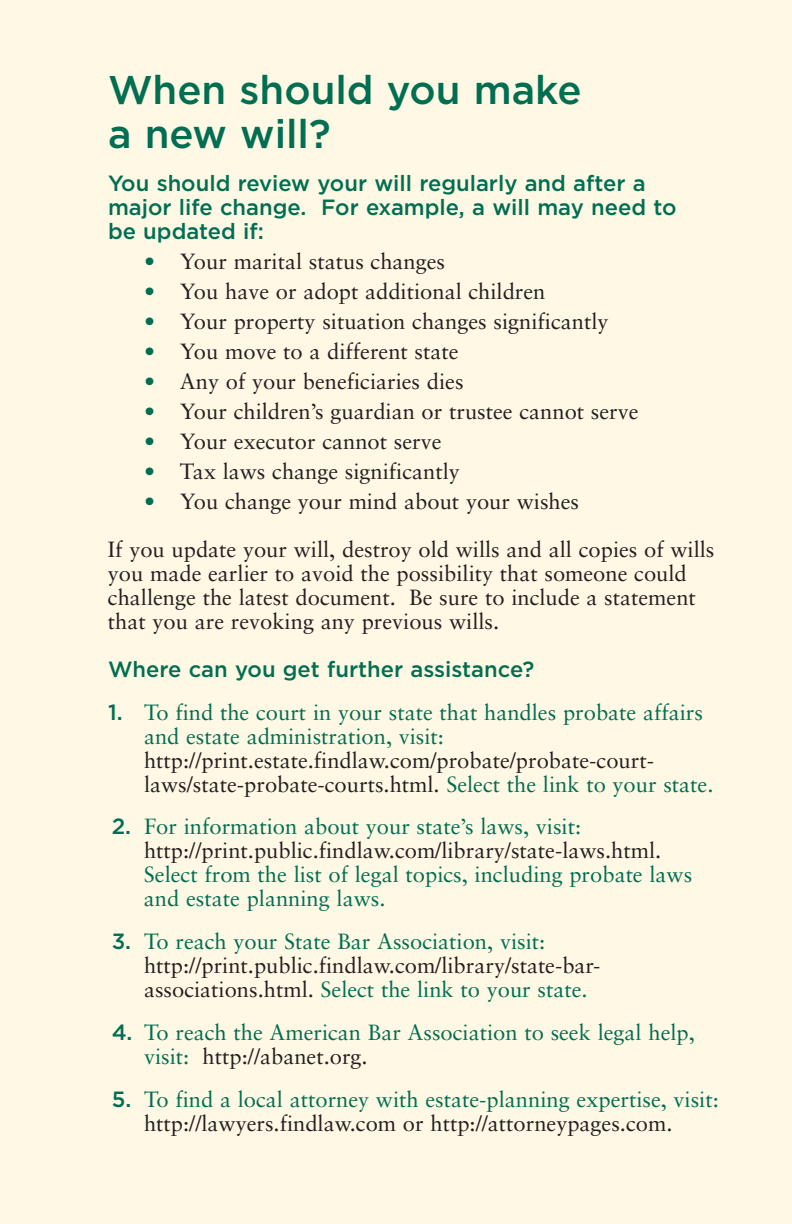
<style>
.page{position:relative;width:792px;height:1224px;background:#fef8e4}
.page>*{position:absolute;margin:0;border:0;box-sizing:border-box;transform-origin:0 0}
.t1{font:500 40px/44px "Gotham";color:#006e51}
.t2{font:22px/24px "Sabon";color:#231f20}
.t3{font:22px/24px "Sabon";color:#006e51}
.t4{font:500 22px/24px "Gotham";color:#006e51}
.s1{color:#006e51}
.s2{font-family:"Gotham";font-weight:500}
.s3{font-family:"Gotham";font-weight:500;color:#006e51}
.s4{color:#231f20}
</style>
<div class="page">
<h1 class="t1" style="left:108px;top:68px;width:475px">When should you make a new will?</h1>
<p class="t4" style="left:108px;top:171px;width:570px">You should review your will regularly and after a major life change. For example, a will may need to be updated if:</p>
<p class="t2" style="left:144px;top:251px;width:303px"><span class="s1">•</span> Your marital status changes</p>
<p class="t2" style="left:144px;top:281px;width:403px"><span class="s1">•</span> You have or adopt additional children</p>
<p class="t2" style="left:144px;top:311px;width:466px"><span class="s1">•</span> Your property situation changes significantly</p>
<p class="t2" style="left:144px;top:341px;width:316px"><span class="s1">•</span> You move to a different state</p>
<p class="t2" style="left:144px;top:371px;width:321px"><span class="s1">•</span> Any of your beneficiaries dies</p>
<p class="t2" style="left:144px;top:401px;width:496px"><span class="s1">•</span> Your children’s guardian or trustee cannot serve</p>
<p class="t2" style="left:144px;top:431px;width:299px"><span class="s1">•</span> Your executor cannot serve</p>
<p class="t2" style="left:144px;top:461px;width:317px"><span class="s1">•</span> Tax laws change significantly</p>
<p class="t2" style="left:108px;top:479px;width:608px;line-height:48px;text-indent:36px"><span class="s1">•</span> You change your mind about your wishes<br>If you update your will, destroy old wills and all copies of wills</p>
<p class="t2" style="left:108px;top:563px;width:589px">you made earlier to avoid the possibility that someone could challenge the latest document. Be sure to include a statement that you are revoking any previous wills.</p>
<p class="t4" style="left:108px;top:657px;width:428px">Where can you get further assistance?</p>
<p class="t3" style="left:144px;top:702px;width:560px;text-indent:-36px"><span class="s2">1.</span> To find the court in your state that handles probate affairs and estate administration, visit:</p>
<p class="t2" style="left:144px;top:750px;width:571px">http://print.estate.findlaw.com/probate/probate-court&shy;laws/state-probate-courts.html. <span class="s1">Select the link to your state.</span></p>
<p class="t2" style="left:144px;top:817px;width:519px;text-indent:-32px"><span class="s3">2.</span> <span class="s1">For information about your state’s laws, visit: </span>http://print.public.findlaw.com/library/state-laws.html.</p>
<p class="t3" style="left:144px;top:865px;width:550px">Select from the list of legal topics, including probate laws and estate planning laws.</p>
<p class="t2" style="left:144px;top:931px;width:458px;text-indent:-32px"><span class="s3">3.</span> <span class="s1">To reach your State Bar Association, visit: </span>http://print.public.findlaw.com/library/state-bar&shy;associations.html. <span class="s1">Select the link to your state.</span></p>
<p class="t3" style="left:144px;top:1022px;width:552px;text-indent:-32px"><span class="s2">4.</span> To reach the American Bar Association to seek legal help, visit: <span class="s4">http://abanet.org.</span></p>
<p class="t3" style="left:144px;top:1089px;width:576px;text-indent:-32px"><span class="s2">5.</span> To find a local attorney with estate-planning expertise, visit: <span class="s4">http://lawyers.findlaw.com or http://attorneypages.com.</span></p>
</div>
